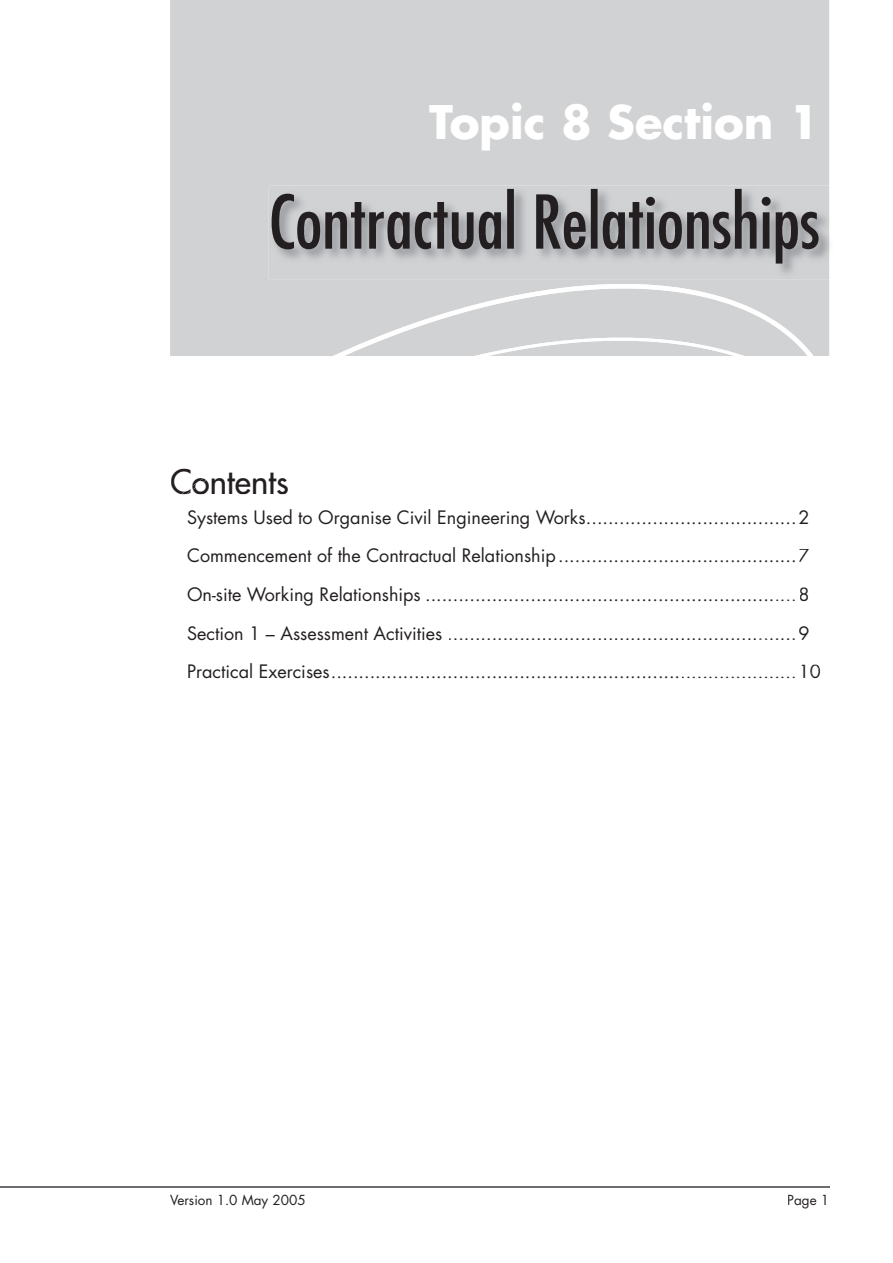
<style>
.page{position:relative;width:893px;height:1263px;background:#fff}
.page>*{position:absolute;margin:0;border:0;box-sizing:border-box;transform-origin:0 0}
.t1{font:700 45px "Futura";color:#fff}
.t2{font:33px "Futura";color:#231f20}
.t3{font:18px/38.5px "Futura";color:#231f20}
.t4{font:13.5px "Futura";color:#231f20}
</style>
<div class="page">
<div style="left:170px;top:0;width:659px;height:284px;background:#d1d2d4"></div>
<div style="left:170px;top:284px;width:659px;height:50px;background:#d1d2d4"></div>
<svg style="left:170px;top:334px;width:659px;height:22px;fill:#d1d2d4"></svg>
<hr style="left:0;top:1186px;width:829px;height:1px;background:#6c6d70">
<div style="left:269px;top:186px;width:561px;height:93px;background:#d1d2d4"></div>
<img style="left:272px;top:189px;width:546px;height:75px">
<h1 class="t1" style="left:429px;top:92px;width:392px">Topic 8 Section 1</h1>
<h2 class="t2" style="left:170px;top:461px;width:120px">Contents</h2>
<p class="t3" style="left:187px;top:498px;width:635px">Systems Used to Organise Civil Engineering Works......................................2<br>Commencement of the Contractual Relationship...........................................7<br>On-site Working Relationships ...................................................................8<br>Section 1 – Assessment Activities ...............................................................9<br>Practical Exercises....................................................................................10</p>
<p class="t4" style="left:170px;top:1191px;width:137px">Version 1.0 May 2005</p>
<p class="t4" style="left:787px;top:1191px;width:43px">Page 1</p>
</div>
